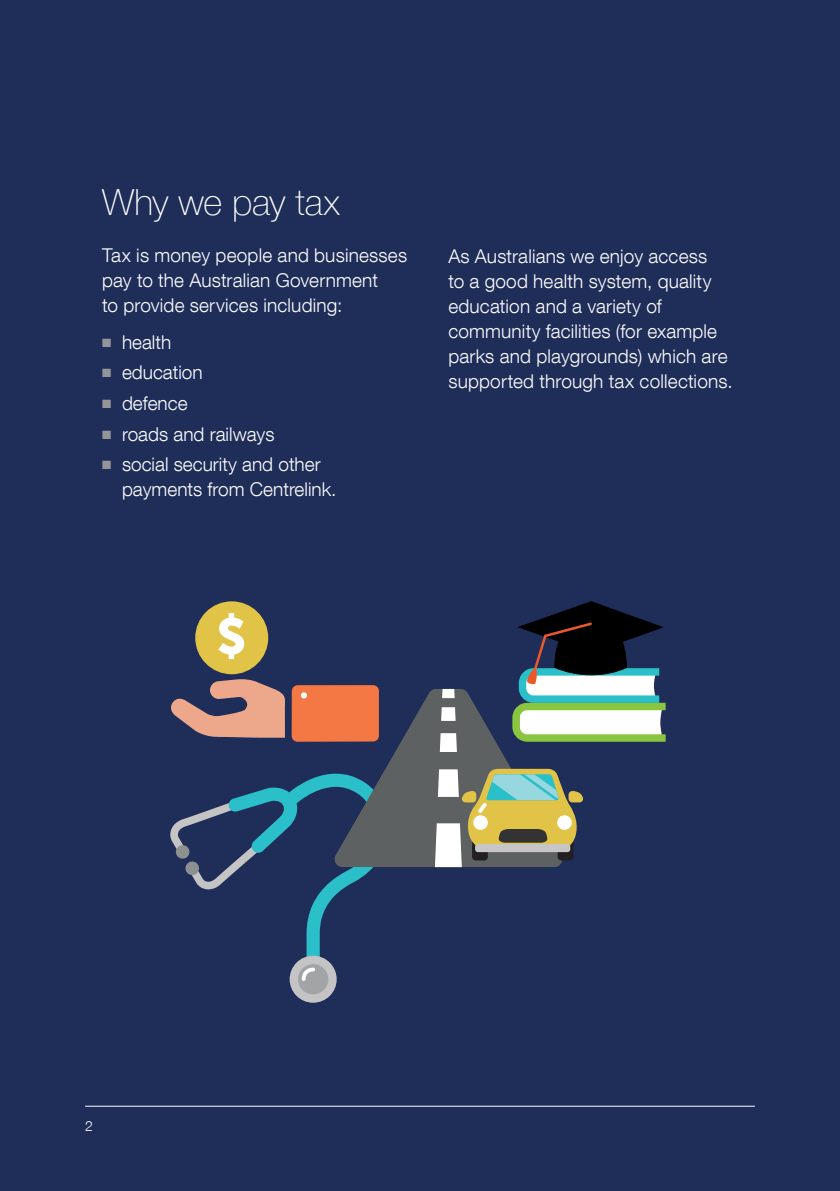
<style>
.page{position:relative;width:840px;height:1191px;background:#fff}
.page>*{position:absolute;margin:0;border:0;box-sizing:border-box;transform-origin:0 0}
.heading_2{font:100 36px "Helvetica Neue LT Com";letter-spacing:-.005em;color:#fff}
.t1{font:300 19px/25px "Helvetica Neue LT Com";letter-spacing:.01em;color:#fff}
.t2{font:300 14px "Helvetica Neue LT Com";color:#fff}
.s1{color:#939598}
</style>
<div class="page">
<div style="left:0;top:0;width:839px;height:1191px;background:#1f2d59"></div>
<svg style="left:170px;top:773px;width:203px;height:229px"></svg>
<svg style="left:332px;top:689px;width:102px;height:178px;fill:#5d6162"></svg>
<svg style="left:434px;top:601px;width:231px;height:266px"></svg>
<div style="left:195px;top:601px;width:73px;height:73px;background:#e1c347;border-radius:50%"></div>
<svg style="left:218px;top:613px;width:26px;height:46px"></svg>
<svg style="left:171px;top:679px;width:114px;height:58px"></svg>
<div style="left:291px;top:685px;width:88px;height:56px;background:#f37843;border-radius:6px"></div>
<svg style="left:300px;top:692px;width:7px;height:7px"></svg>
<hr style="left:85px;top:1105px;width:669px;height:1px;background:#fff">
<p class="heading_2" style="left:102px;top:180px;width:239px">Why we pay tax</p>
<p class="t1" style="left:102px;top:243px;width:306px">Tax is money people and businesses pay to the Australian Government<br>to provide services including:</p>
<p class="t1" style="left:102px;top:329px;width:71px"><span class="s1">■</span> health</p>
<p class="t1" style="left:102px;top:360px;width:102px"><span class="s1">■</span> education</p>
<p class="t1" style="left:102px;top:390px;width:87px"><span class="s1">■</span> defence</p>
<p class="t1" style="left:102px;top:421px;width:174px"><span class="s1">■</span> roads and railways</p>
<p class="t1" style="left:122px;top:452px;width:216px;text-indent:-20px"><span class="s1">■</span> social security and other payments from Centrelink.</p>
<p class="t1" style="left:448px;top:243px;width:286px">As Australians we enjoy access<br>to a good health system, quality education and a variety of community facilities (for example parks and playgrounds) which are supported through tax collections.</p>
<p class="t2" style="left:85px;top:1117px;width:9px">2</p>
</div>
